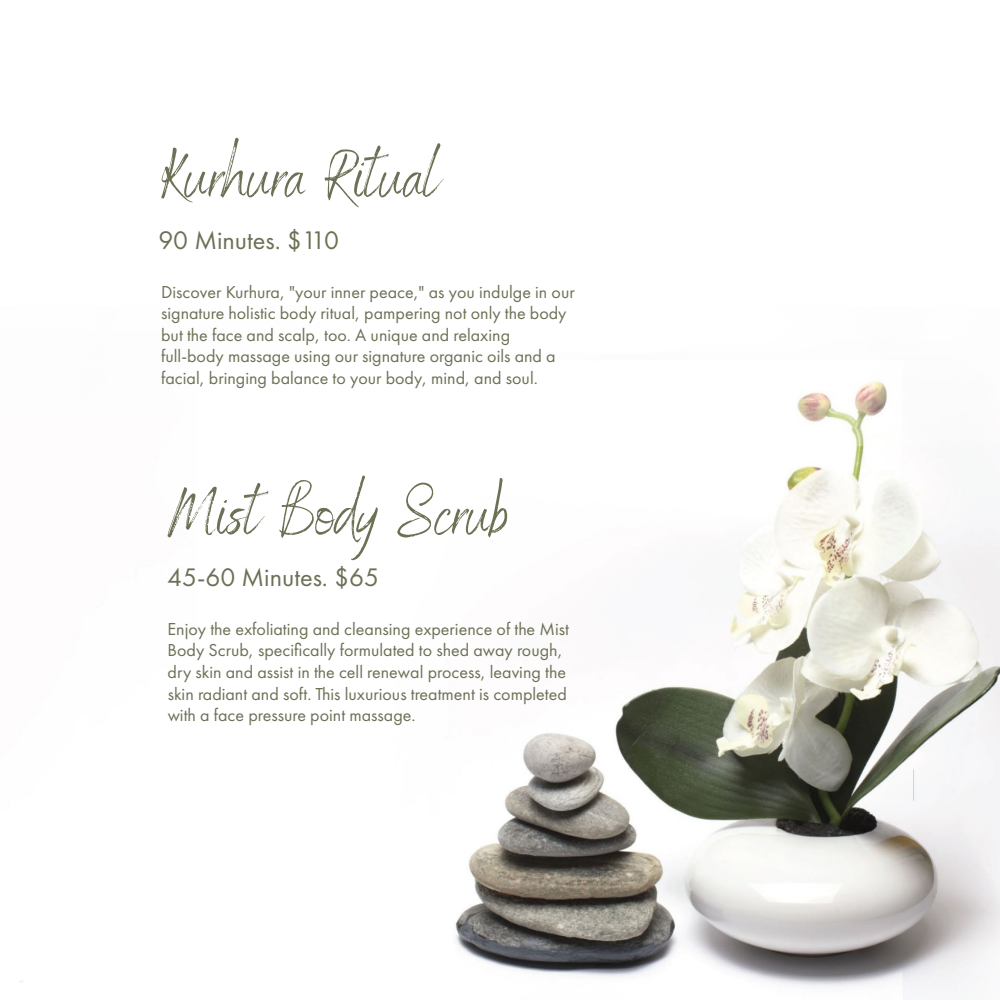
<style>
.page{position:relative;width:1000px;height:1000px;background:#fff}
.page>*{position:absolute;margin:0;border:0;box-sizing:border-box;transform-origin:0 0}
.t1{font:66.95px "Benedict";color:#6c7155}
.t2{font:26.35px "Futura PT";color:#6c7155}
.t3{font:18px/21.6px "Futura PT";color:#6c7155}
</style>
<div class="page">
<img style="left:20px;top:446px;width:980px;height:546px">
<svg style="left:797px;top:381px;width:90px;height:65px"></svg>
<h1 class="t1" style="left:162px;top:135px;width:279px">Kurhura Ritual</h1>
<h2 class="t2" style="left:158px;top:225px;width:182px">90 Minutes. $110</h2>
<p class="t3" style="left:161px;top:281px;width:415px">Discover Kurhura, "your inner peace," as you indulge in our signature holistic body ritual, pampering not only the body but the face and scalp, too. A unique and relaxing full-body massage using our signature organic oils and a facial, bringing balance to your body, mind, and soul.</p>
<h1 class="t1" style="left:168px;top:472px;width:342px">Mist Body Scrub</h1>
<h2 class="t2" style="left:167px;top:562px;width:213px">45-60 Minutes. $65</h2>
<p class="t3" style="left:168px;top:618px;width:403px">Enjoy the exfoliating and cleansing experience of the Mist Body Scrub, specifically formulated to shed away rough, dry skin and assist in the cell renewal process, leaving the skin radiant and soft. This luxurious treatment is completed with a face pressure point massage.</p>
</div>
